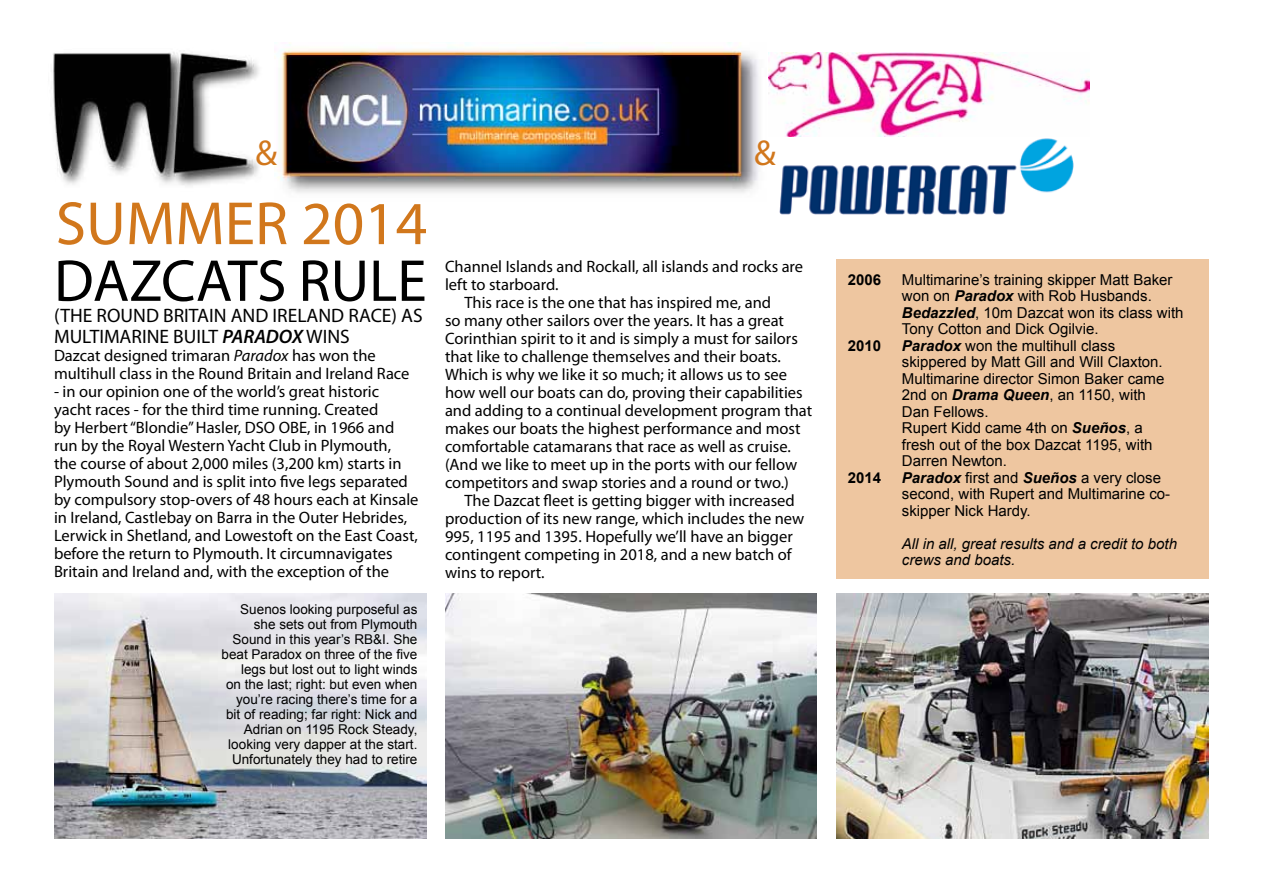
<style>
.page{position:relative;width:1263px;height:893px;background:#fff}
.page>*{position:absolute;margin:0;border:0;box-sizing:border-box;transform-origin:0 0}
.t1{font:61.5px "Myriad Pro";color:#d1771c}
.t2{font:59.7px "Myriad Pro";color:#000}
.t3{font:36px "Myriad Pro";color:#d1771c}
.t4{font:19.5px/21px "Myriad Pro";color:#000}
.t5{font:16.5px/18px "Myriad Pro";color:#000}
.t6{font:15px/16.5px "Arial";color:#000}
.t7{font:italic 15px/16.5px "Arial";color:#000}
.t8{font:700 15px "Arial";color:#000}
.t9{font:13.5px/15px "Arial";color:#000;text-align:right}
.s1{font-weight:600;font-style:italic}
.s2{font-style:italic}
.s3{font-weight:700;font-style:italic}
</style>
<div class="page">
<img style="left:54px;top:594px;width:373px;height:244px">
<div style="left:836px;top:259px;width:373px;height:320px;background:#eec6a0"></div>
<img style="left:779px;top:136px;width:295px;height:79px">
<img style="left:274px;top:43px;width:485px;height:150px">
<img style="left:769px;top:53px;width:320px;height:83px">
<img style="left:53px;top:52px;width:206px;height:134px">
<img style="left:836px;top:594px;width:373px;height:244px">
<img style="left:445px;top:594px;width:372px;height:244px">
<h3 class="t3" style="left:256px;top:131px;width:23px">&amp;</h3>
<h3 class="t3" style="left:754px;top:131px;width:23px">&amp;</h3>
<h1 class="t1" style="left:56px;top:186px;width:373px">SUMMER 2014</h1>
<h2 class="t2" style="left:54px;top:244px;width:374px">DAZCATS RULE</h2>
<p class="t4" style="left:54px;top:304px;width:370px">(THE ROUND BRITAIN AND IRELAND RACE) AS<br>MULTIMARINE BUILT <span class="s1">PARADOX</span> WINS</p>
<p class="t5" style="left:54px;top:346px;width:357px">Dazcat designed trimaran <span class="s2">Paradox</span> has won the multihull class in the Round Britain and Ireland Race</p>
<p class="t5" style="left:54px;top:382px;width:366px">- in our opinion one of the world’s great historic yacht races - for the third time running. Created<br>by Herbert “Blondie” Hasler, DSO OBE, in 1966 and run by the Royal Western Yacht Club in Plymouth,<br>the course of about 2,000 miles (3,200 km) starts in Plymouth Sound and is split into five legs separated by compulsory stop-overs of 48 hours each at Kinsale in Ireland, Castlebay on Barra in the Outer Hebrides, Lerwick in Shetland, and Lowestoft on the East Coast, before the return to Plymouth. It circumnavigates Britain and Ireland and, with the exception of the</p>
<p class="t9" style="left:222px;top:602px;width:197px">Suenos looking purposeful as she sets out from Plymouth<br>Sound in this year’s RB&amp;I. She beat Paradox on three of the five legs but lost out to light winds<br>on the last; right: but even when you’re racing there’s time for a bit of reading; far right: Nick and<br>Adrian on 1195 Rock Steady, looking very dapper at the start.<br>Unfortunately they had to retire</p>
<p class="t5" style="left:445px;top:257px;width:360px">Channel Islands and Rockall, all islands and rocks are</p>
<p class="t5" style="left:445px;top:275px;width:115px">left to starboard.</p>
<p class="t5" style="left:464px;top:293px;width:308px">This race is the one that has inspired me, and</p>
<p class="t5" style="left:445px;top:311px;width:341px">so many other sailors over the years. It has a great</p>
<p class="t5" style="left:445px;top:329px;width:354px">Corinthian spirit to it and is simply a must for sailors</p>
<p class="t5" style="left:445px;top:347px;width:337px">that like to challenge themselves and their boats.</p>
<p class="t5" style="left:445px;top:365px;width:344px">Which is why we like it so much; it allows us to see</p>
<p class="t5" style="left:445px;top:383px;width:359px">how well our boats can do, proving their capabilities</p>
<p class="t5" style="left:445px;top:401px;width:369px">and adding to a continual development program that</p>
<p class="t5" style="left:445px;top:419px;width:357px">makes our boats the highest performance and most</p>
<p class="t5" style="left:445px;top:437px;width:347px">comfortable catamarans that race as well as cruise.</p>
<p class="t5" style="left:445px;top:455px;width:354px">(And we like to meet up in the ports with our fellow</p>
<p class="t5" style="left:445px;top:473px;width:345px">competitors and swap stories and a round or two.)</p>
<p class="t5" style="left:464px;top:491px;width:332px">The Dazcat fleet is getting bigger with increased</p>
<p class="t5" style="left:445px;top:509px;width:361px">production of its new range, which includes the new</p>
<p class="t5" style="left:445px;top:527px;width:349px">995, 1195 and 1395. Hopefully we’ll have an bigger</p>
<p class="t5" style="left:445px;top:545px;width:348px">contingent competing in 2018, and a new batch of</p>
<p class="t5" style="left:445px;top:563px;width:101px">wins to report.</p>
<p class="t8" style="left:848px;top:270px;width:35px">2006</p>
<p class="t6" style="left:902px;top:272px;width:283px">Multimarine’s training skipper Matt Baker won on <span class="s3">Paradox</span> with Rob Husbands.<br><span class="s3">Bedazzled</span>, 10m Dazcat won its class with Tony Cotton and Dick Ogilvie.</p>
<p class="t8" style="left:848px;top:336px;width:35px">2010</p>
<p class="t6" style="left:902px;top:338px;width:264px"><span class="s3">Paradox</span> won the multihull class skippered by Matt Gill and Will Claxton.<br>Multimarine director Simon Baker came<br>2nd on <span class="s3">Drama Queen</span>, an 1150, with<br>Dan Fellows.<br>Rupert Kidd came 4th on <span class="s3">Sueños</span>, a fresh out of the box Dazcat 1195, with<br>Darren Newton.</p>
<p class="t8" style="left:848px;top:468px;width:35px">2014</p>
<p class="t6" style="left:902px;top:470px;width:270px"><span class="s3">Paradox</span> first and <span class="s3">Sueños</span> a very close second, with Rupert and Multimarine co&shy;skipper Nick Hardy.</p>
<p class="t7" style="left:902px;top:536px;width:277px">All in all, great results and a credit to both crews and boats.</p>
</div>
